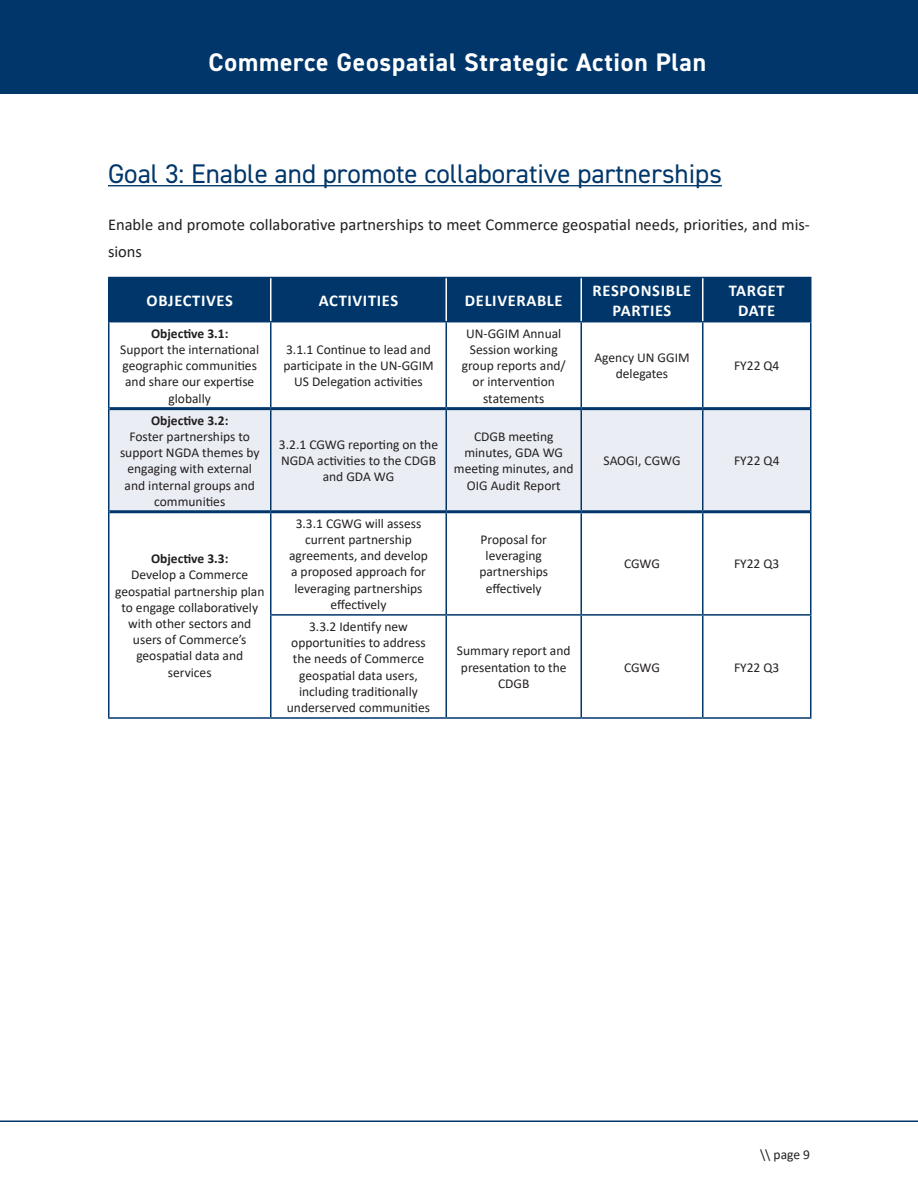
<style>
.page{position:relative;width:918px;height:1188px;background:#fff}
.page>*{position:absolute;margin:0;border:0;box-sizing:border-box;transform-origin:0 0}
.t1{font:27px "DIN2014";color:#01366a}
.t2{font:700 25.5px "DIN2014";letter-spacing:.03em;color:#fff}
.t3{font:16.5px/27px "Calibri";color:#231f20}
.Col_head{font:700 16.5px/19.8px "Calibri";letter-spacing:.04em;color:#fff;text-align:center}
.Goal_Table_Basic{font:13.5px/16.2px "Calibri";color:#231f20;text-align:center}
.s1{font-weight:700}
</style>
<div class="page">
<div style="left:0;top:0;width:918px;height:94px;background:#01366a"></div>
<hr style="left:0;top:1120px;width:918px;height:2px;background:#01366a">
<hr style="left:108px;top:185px;width:614px;height:1px;background:#01366a">
<div style="left:110px;top:278px;width:700px;height:43px;background:#01366a"></div>
<div style="left:110px;top:410px;width:700px;height:100px;background:#eaedf3"></div>
<hr style="left:108px;top:277px;width:163px;height:1px;background:#01366a">
<hr style="left:108px;top:278px;width:2px;height:43px;background:#01366a">
<hr style="left:271px;top:277px;width:175px;height:1px;background:#01366a">
<hr style="left:446px;top:277px;width:135px;height:1px;background:#01366a">
<hr style="left:581px;top:277px;width:122px;height:1px;background:#01366a">
<hr style="left:703px;top:277px;width:109px;height:1px;background:#01366a">
<hr style="left:810px;top:278px;width:2px;height:43px;background:#01366a">
<hr style="left:108px;top:321px;width:163px;height:1px;background:#01366a">
<hr style="left:108px;top:322px;width:2px;height:87px;background:#01366a">
<hr style="left:271px;top:321px;width:175px;height:1px;background:#01366a">
<hr style="left:270px;top:322px;width:2px;height:85px;background:#01366a">
<hr style="left:446px;top:321px;width:135px;height:1px;background:#01366a">
<hr style="left:446px;top:322px;width:1px;height:85px;background:#01366a">
<hr style="left:581px;top:321px;width:122px;height:1px;background:#01366a">
<hr style="left:580px;top:322px;width:2px;height:85px;background:#01366a">
<hr style="left:703px;top:321px;width:109px;height:1px;background:#01366a">
<hr style="left:702px;top:322px;width:2px;height:85px;background:#01366a">
<hr style="left:810px;top:322px;width:2px;height:87px;background:#01366a">
<hr style="left:108px;top:409px;width:2px;height:103px;background:#01366a">
<hr style="left:270px;top:410px;width:2px;height:100px;background:#01366a">
<hr style="left:446px;top:410px;width:1px;height:100px;background:#01366a">
<hr style="left:580px;top:410px;width:2px;height:100px;background:#01366a">
<hr style="left:702px;top:410px;width:2px;height:100px;background:#01366a">
<hr style="left:810px;top:409px;width:2px;height:103px;background:#01366a">
<hr style="left:108px;top:512px;width:2px;height:103px;background:#01366a">
<hr style="left:270px;top:513px;width:2px;height:101px;background:#01366a">
<hr style="left:446px;top:513px;width:1px;height:101px;background:#01366a">
<hr style="left:580px;top:513px;width:2px;height:101px;background:#01366a">
<hr style="left:702px;top:513px;width:2px;height:101px;background:#01366a">
<hr style="left:810px;top:512px;width:2px;height:102px;background:#01366a">
<hr style="left:108px;top:615px;width:2px;height:102px;background:#01366a">
<hr style="left:270px;top:614px;width:176px;height:2px;background:#01366a">
<hr style="left:270px;top:616px;width:2px;height:101px;background:#01366a">
<hr style="left:446px;top:614px;width:135px;height:2px;background:#01366a">
<hr style="left:446px;top:616px;width:1px;height:101px;background:#01366a">
<hr style="left:581px;top:614px;width:122px;height:2px;background:#01366a">
<hr style="left:580px;top:616px;width:2px;height:101px;background:#01366a">
<hr style="left:703px;top:614px;width:109px;height:2px;background:#01366a">
<hr style="left:702px;top:616px;width:2px;height:101px;background:#01366a">
<hr style="left:810px;top:616px;width:2px;height:101px;background:#01366a">
<hr style="left:108px;top:717px;width:163px;height:2px;background:#01366a">
<hr style="left:271px;top:717px;width:175px;height:2px;background:#01366a">
<hr style="left:446px;top:717px;width:135px;height:2px;background:#01366a">
<hr style="left:581px;top:717px;width:122px;height:2px;background:#01366a">
<hr style="left:703px;top:717px;width:109px;height:2px;background:#01366a">
<hr style="left:110px;top:407px;width:161px;height:3px;background:#01366a">
<hr style="left:271px;top:407px;width:175px;height:3px;background:#01366a">
<hr style="left:446px;top:407px;width:135px;height:3px;background:#01366a">
<hr style="left:581px;top:407px;width:122px;height:3px;background:#01366a">
<hr style="left:703px;top:407px;width:107px;height:3px;background:#01366a">
<hr style="left:110px;top:510px;width:161px;height:3px;background:#01366a">
<hr style="left:271px;top:510px;width:175px;height:3px;background:#01366a">
<hr style="left:446px;top:510px;width:135px;height:3px;background:#01366a">
<hr style="left:581px;top:510px;width:122px;height:3px;background:#01366a">
<hr style="left:703px;top:510px;width:107px;height:3px;background:#01366a">
<hr style="left:270px;top:278px;width:2px;height:43px;background:#fff">
<hr style="left:446px;top:278px;width:1px;height:43px;background:#fff">
<hr style="left:580px;top:278px;width:2px;height:43px;background:#fff">
<hr style="left:702px;top:278px;width:2px;height:43px;background:#fff">
<h2 class="t2" style="left:209px;top:45px;width:499px">Commerce Geospatial Strategic Action Plan</h2>
<h3 class="t1" style="left:108px;top:157px;width:615px">Goal 3: Enable and promote collaborative partnerships</h3>
<p class="t3" style="left:108px;top:211px;width:703px">Enable and promote collaborative partnerships to meet Commerce geospatial needs, priorities, and mis&shy;sions</p>
<p class="Col_head" style="left:147px;top:290px;width:88px">OBJECTIVES</p>
<p class="Col_head" style="left:319px;top:290px;width:81px">ACTIVITIES</p>
<p class="Col_head" style="left:465px;top:290px;width:99px">DELIVERABLE</p>
<p class="Col_head" style="left:593px;top:280px;width:100px">RESPONSIBLE<br>PARTIES</p>
<p class="Col_head" style="left:729px;top:280px;width:57px">TARGET<br>DATE</p>
<p class="Goal_Table_Basic" style="left:120px;top:325px;width:140px"><span class="s1">Objective 3.1:<br></span>Support the international geographic communities and share our expertise globally</p>
<p class="Goal_Table_Basic" style="left:462px;top:325px;width:106px">UN-GGIM Annual<br>Session working group reports and/ or intervention statements</p>
<p class="Goal_Table_Basic" style="left:283px;top:341px;width:152px">3.1.1 Continue to lead and participate in the UN-GGIM<br>US Delegation activities</p>
<p class="Goal_Table_Basic" style="left:594px;top:349px;width:97px">Agency UN GGIM delegates</p>
<p class="Goal_Table_Basic" style="left:734px;top:357px;width:47px">FY22 Q4</p>
<p class="Goal_Table_Basic" style="left:120px;top:412px;width:141px"><span class="s1">Objective 3.2:<br></span>Foster partnerships to support NGDA themes by engaging with external and internal groups and communities</p>
<p class="Goal_Table_Basic" style="left:115px;top:550px;width:151px"><span class="s1">Objective 3.3:<br></span>Develop a Commerce geospatial partnership plan to engage collaboratively with other sectors and users of Commerce’s geospatial data and services</p>
<p class="Goal_Table_Basic" style="left:279px;top:436px;width:161px">3.2.1 CGWG reporting on the<br>NGDA activities to the CDGB and GDA WG</p>
<p class="Goal_Table_Basic" style="left:454px;top:428px;width:121px">CDGB meeting minutes, GDA WG meeting minutes, and<br>OIG Audit Report</p>
<p class="Goal_Table_Basic" style="left:289px;top:515px;width:140px">3.3.1 CGWG will assess current partnership agreements, and develop a proposed approach for leveraging partnerships effectively</p>
<p class="Goal_Table_Basic" style="left:287px;top:618px;width:145px">3.3.2 Identify new opportunities to address the needs of Commerce geospatial data users, including traditionally underserved communities</p>
<p class="Goal_Table_Basic" style="left:479px;top:531px;width:70px">Proposal for leveraging partnerships effectively</p>
<p class="Goal_Table_Basic" style="left:457px;top:642px;width:115px">Summary report and presentation to the<br>CDGB</p>
<p class="Goal_Table_Basic" style="left:604px;top:452px;width:78px">SAOGI, CGWG</p>
<p class="Goal_Table_Basic" style="left:734px;top:452px;width:47px">FY22 Q4</p>
<p class="Goal_Table_Basic" style="left:624px;top:555px;width:37px">CGWG</p>
<p class="Goal_Table_Basic" style="left:734px;top:555px;width:47px">FY22 Q3</p>
<p class="Goal_Table_Basic" style="left:624px;top:659px;width:37px">CGWG</p>
<p class="Goal_Table_Basic" style="left:734px;top:659px;width:47px">FY22 Q3</p>
<p class="Goal_Table_Basic" style="left:760px;top:1146px;width:51px">\\ page 9</p>
</div>
